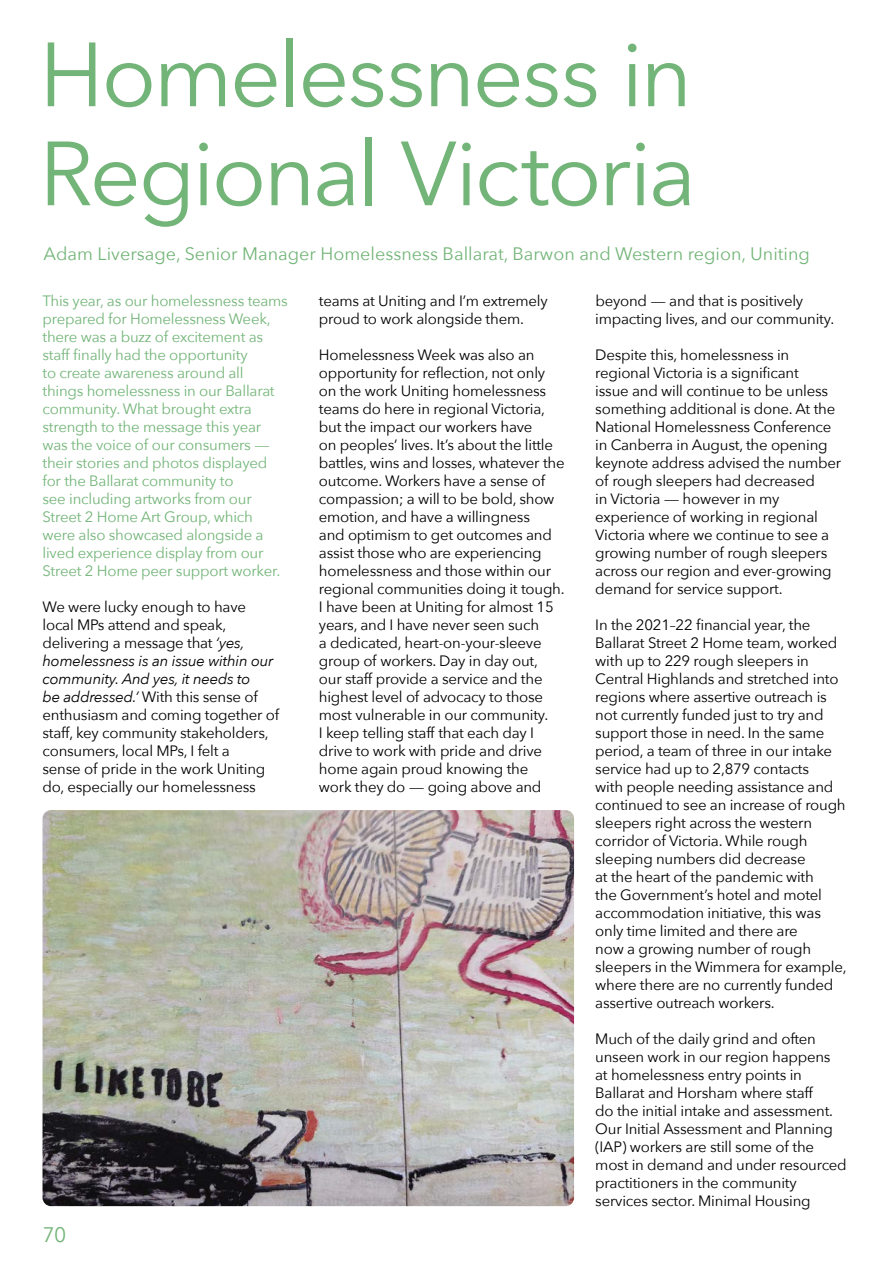
<style>
.page{position:relative;width:893px;height:1263px;background:#fff}
.page>*{position:absolute;margin:0;border:0;box-sizing:border-box;transform-origin:0 0}
.t1{font:90px/99px "Avenir Next";letter-spacing:-.035em;color:#73b578}
.t2{font:21px "Avenir Next";color:#73b578}
.t3{font:18px "Avenir Next";color:#73b578}
.t4{font:15px/18px "Avenir Next";letter-spacing:-.015em;color:#000}
.t5{font:15px/18px "Avenir Next";letter-spacing:-.015em;color:#73b578}
.s1{font-style:italic}
</style>
<div class="page">
<img style="left:43px;top:810px;width:531px;height:396px">
<h1 class="t1" style="left:39px;top:22px;width:659px">Homelessness in<br>Regional Victoria</h1>
<p class="t3" style="left:44px;top:239px;width:768px">Adam Liversage, Senior Manager Homelessness Ballarat, Barwon and Western region, Uniting</p>
<p class="t5" style="left:43px;top:291px;width:247px">This year, as our homelessness teams prepared for Homelessness Week, there was a buzz of excitement as staff finally had the opportunity<br>to create awareness around all things homelessness in our Ballarat community. What brought extra strength to the message this year was the voice of our consumers — their stories and photos displayed for the Ballarat community to<br>see including artworks from our<br>Street 2 Home Art Group, which were also showcased alongside a lived experience display from our<br>Street 2 Home peer support worker.</p>
<p class="t4" style="left:43px;top:597px;width:238px">We were lucky enough to have local MPs attend and speak, delivering a message that <span class="s1">‘yes, homelessness is an issue within our community. And yes, it needs to<br>be addressed.’</span> With this sense of enthusiasm and coming together of staff, key community stakeholders, consumers, local MPs, I felt a<br>sense of pride in the work Uniting do, especially our homelessness</p>
<p class="t4" style="left:319px;top:291px;width:230px">teams at Uniting and I’m extremely proud to work alongside them.</p>
<p class="t4" style="left:319px;top:345px;width:247px">Homelessness Week was also an opportunity for reflection, not only on the work Uniting homelessness teams do here in regional Victoria, but the impact our workers have<br>on peoples’ lives. It’s about the little battles, wins and losses, whatever the outcome. Workers have a sense of compassion; a will to be bold, show emotion, and have a willingness<br>and optimism to get outcomes and assist those who are experiencing homelessness and those within our regional communities doing it tough.<br>I have been at Uniting for almost 15 years, and I have never seen such<br>a dedicated, heart‑on‑your‑sleeve group of workers. Day in day out,<br>our staff provide a service and the highest level of advocacy to those most vulnerable in our community.<br>I keep telling staff that each day I drive to work with pride and drive home again proud knowing the work they do —going above and</p>
<p class="t4" style="left:595px;top:291px;width:240px">beyond —and that is positively impacting lives, and our community.</p>
<p class="t4" style="left:595px;top:345px;width:247px">Despite this, homelessness in regional Victoria is a significant<br>issue and will continue to be unless something additional is done. At the National Homelessness Conference in Canberra in August, the opening keynote address advised the number of rough sleepers had decreased<br>in Victoria —however in my experience of working in regional Victoria where we continue to see a growing number of rough sleepers across our region and ever-growing demand for service support.</p>
<p class="t4" style="left:595px;top:615px;width:253px">In the 2021–22 financial year, the Ballarat Street 2 Home team, worked with up to 229 rough sleepers in Central Highlands and stretched into regions where assertive outreach is not currently funded just to try and support those in need. In the same period, a team of three in our intake service had up to 2,879 contacts<br>with people needing assistance and continued to see an increase of rough sleepers right across the western corridor of Victoria. While rough sleeping numbers did decrease<br>at the heart of the pandemic with<br>the Government’s hotel and motel accommodation initiative, this was only time limited and there are<br>now a growing number of rough sleepers in the Wimmera for example, where there are no currently funded assertive outreach workers.</p>
<p class="t4" style="left:595px;top:1029px;width:253px">Much of the daily grind and often unseen work in our region happens<br>at homelessness entry points in Ballarat and Horsham where staff<br>do the initial intake and assessment.<br>Our Initial Assessment and Planning (IAP) workers are still some of the most in demand and under resourced practitioners in the community services sector. Minimal Housing</p>
<h2 class="t2" style="left:43px;top:1217px;width:25px">70</h2>
</div>
